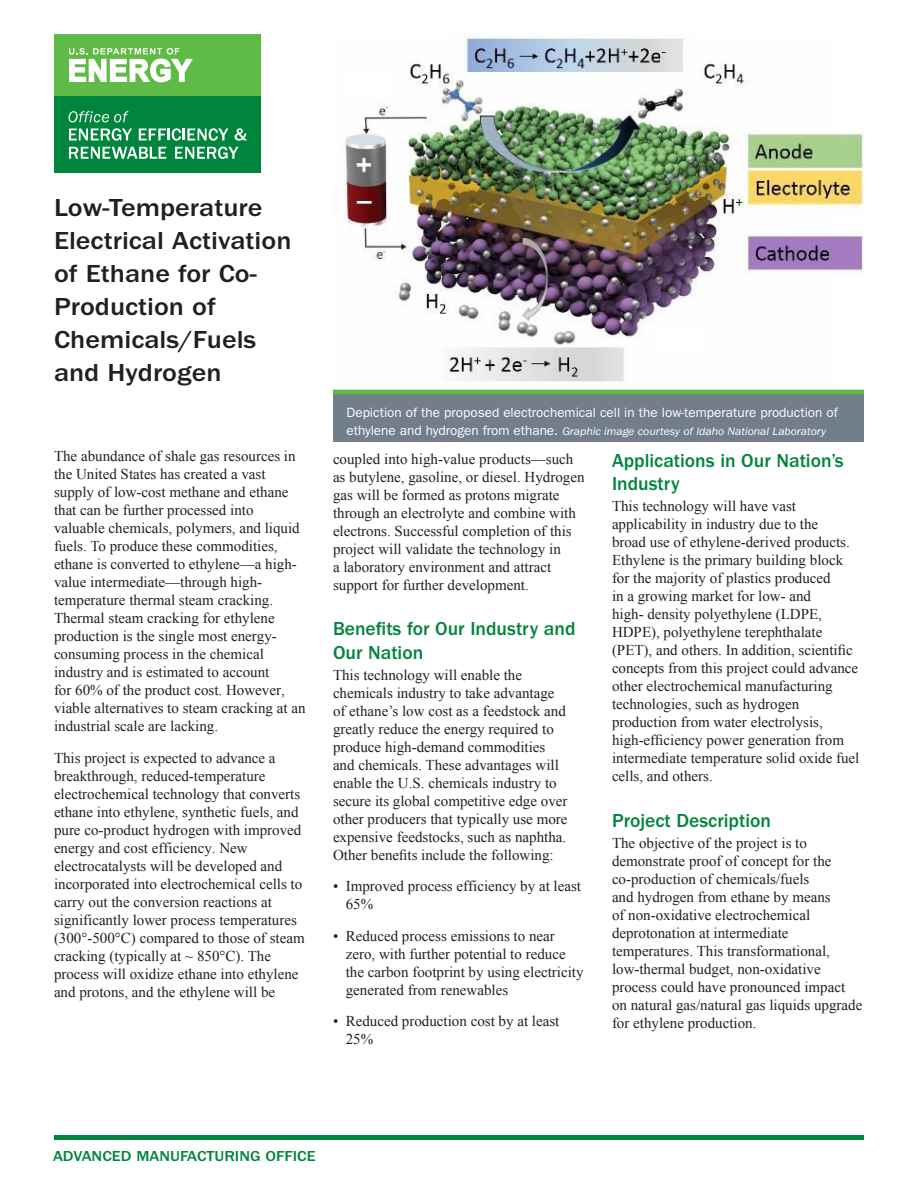
<style>
.page{position:relative;width:918px;height:1188px;background:#fff}
.page>*{position:absolute;margin:0;border:0;box-sizing:border-box;transform-origin:0 0}
.body_text{font:500 25.5px/33px "ITC Franklin Gothic Std";color:#231f20;scale:1.1 1}
.t1{font:500 19.5px/23.2px "ITC Franklin Gothic Std";color:#00853d}
.body_text-2{font:15px/18px "Times New Roman";color:#231f20}
.t2{font:500 15px "ITC Franklin Gothic Std";color:#00853d;scale:1.1 1}
.caption_reverse{font:13.5px "ITC Franklin Gothic Std";color:#fff}
.caption_reverse-2{font:italic 11.25px "ITC Franklin Gothic Std";letter-spacing:-.005em;color:#fff;scale:1.05 1}
.s1{font-style:normal;font-size:13.5px}
</style>
<div class="page">
<img style="left:344px;top:34px;width:520px;height:348px">
<div style="left:333px;top:394px;width:531px;height:48px;background:#727f8a"></div>
<hr style="left:333px;top:390px;width:531px;height:4px;background:#60bb46">
<div style="left:54px;top:34px;width:207px;height:64px;background:#60bb46"></div>
<svg style="left:69px;top:48px;width:124px;height:34px"></svg>
<div style="left:54px;top:97px;width:207px;height:76px;background:#00853d"></div>
<svg style="left:69px;top:111px;width:59px;height:11px"></svg>
<svg style="left:69px;top:128px;width:63px;height:13px"></svg>
<svg style="left:139px;top:128px;width:89px;height:13px"></svg>
<svg style="left:234px;top:128px;width:12px;height:13px"></svg>
<svg style="left:69px;top:147px;width:97px;height:12px"></svg>
<svg style="left:175px;top:147px;width:63px;height:12px"></svg>
<hr style="left:54px;top:1136px;width:810px;height:4px;background:#00853d">
<p class="body_text" style="left:54px;top:191px;width:217px">Low-Temperature<br>Electrical Activation of Ethane for Co-<br>Production of<br>Chemicals/Fuels and Hydrogen</p>
<p class="body_text-2" style="left:54px;top:447px;width:253px">The abundance of shale gas resources in the United States has created a vast supply of low-cost methane and ethane that can be further processed into valuable chemicals, polymers, and liquid fuels. To produce these commodities, ethane is converted to ethylene—a high&shy;value intermediate—through high&shy;temperature thermal steam cracking.<br>Thermal steam cracking for ethylene production is the single most energy&shy;consuming process in the chemical industry and is estimated to account<br>for 60% of the product cost. However, viable alternatives to steam cracking at an industrial scale are lacking.</p>
<p class="body_text-2" style="left:54px;top:749px;width:252px">This project is expected to advance a breakthrough, reduced-temperature electrochemical technology that converts ethane into ethylene, synthetic fuels, and pure co-product hydrogen with improved energy and cost efficiency. New electrocatalysts will be developed and incorporated into electrochemical cells to carry out the conversion reactions at significantly lower process temperatures (300°-500°C) compared to those of steam cracking (typically at ~ 850°C). The process will oxidize ethane into ethylene and protons, and the ethylene will be</p>
<p class="caption_reverse" style="left:346px;top:405px;width:493px">Depiction of the proposed electrochemical cell in the low-temperature production of</p>
<p class="caption_reverse-2" style="left:346px;top:425px;width:458px"><span class="s1">ethylene and hydrogen from ethane.</span> Graphic image courtesy of Idaho National Laboratory</p>
<p class="body_text-2" style="left:333px;top:450px;width:253px">coupled into high-value products—such as butylene, gasoline, or diesel. Hydrogen gas will be formed as protons migrate through an electrolyte and combine with electrons. Successful completion of this project will validate the technology in<br>a laboratory environment and attract support for further development.</p>
<h1 class="t1" style="left:333px;top:617px;width:244px">Benefits for Our Industry and<br>Our Nation</h1>
<p class="body_text-2" style="left:333px;top:666px;width:236px">This technology will enable the chemicals industry to take advantage of ethane’s low cost as a feedstock and greatly reduce the energy required to produce high-demand commodities and chemicals. These advantages will enable the U.S. chemicals industry to secure its global competitive edge over other producers that typically use more expensive feedstocks, such as naphtha.<br>Other benefits include the following:</p>
<p class="body_text-2" style="left:346px;top:877px;width:237px;text-indent:-13px">• Improved process efficiency by at least<br>65%</p>
<p class="body_text-2" style="left:346px;top:927px;width:239px;text-indent:-13px">• Reduced process emissions to near zero, with further potential to reduce the carbon footprint by using electricity generated from renewables</p>
<p class="body_text-2" style="left:346px;top:1012px;width:215px;text-indent:-13px">• Reduced production cost by at least<br>25%</p>
<h1 class="t1" style="left:612px;top:449px;width:233px">Applications in Our Nation’s<br>Industry</h1>
<p class="body_text-2" style="left:612px;top:497px;width:249px">This technology will have vast applicability in industry due to the<br>broad use of ethylene-derived products.<br>Ethylene is the primary building block for the majority of plastics produced<br>in a growing market for low- and<br>high- density polyethylene (LDPE, HDPE), polyethylene terephthalate (PET), and others. In addition, scientific concepts from this project could advance other electrochemical manufacturing technologies, such as hydrogen production from water electrolysis, high-efficiency power generation from intermediate temperature solid oxide fuel cells, and others.</p>
<h1 class="t1" style="left:612px;top:809px;width:161px">Project Description</h1>
<p class="body_text-2" style="left:612px;top:834px;width:252px">The objective of the project is to demonstrate proof of concept for the co-production of chemicals/fuels<br>and hydrogen from ethane by means<br>of non-oxidative electrochemical deprotonation at intermediate temperatures. This transformational, low-thermal budget, non-oxidative process could have pronounced impact on natural gas/natural gas liquids upgrade for ethylene production.</p>
<p class="t2" style="left:53px;top:1148px;width:240px">ADVANCED MANUFACTURING OFFICE</p>
</div>
